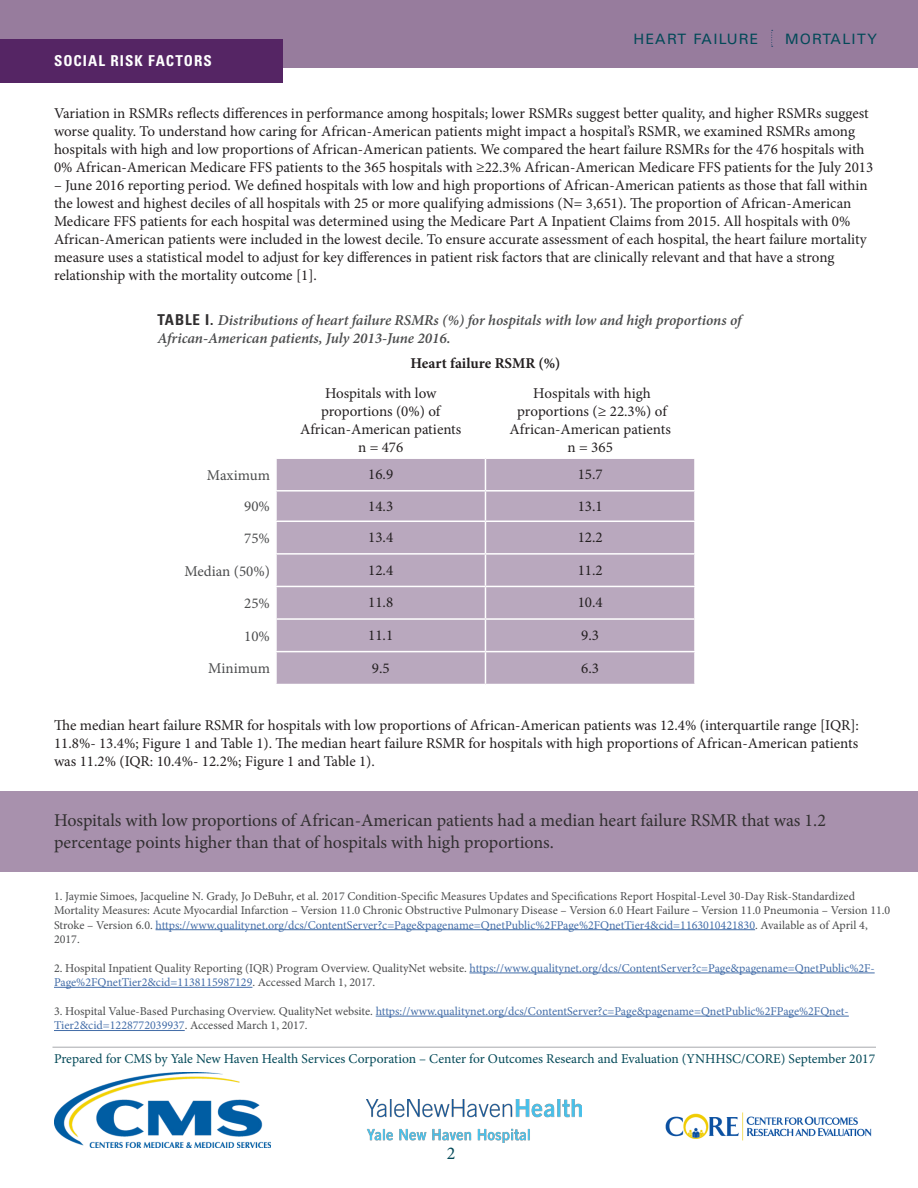
<style>
.page{position:relative;width:918px;height:1188px;background:#fff}
.page>*{position:absolute;margin:0;border:0;box-sizing:border-box;transform-origin:0 0}
.t1{font:18px/21.6px "Minion Pro";color:#312f30}
.t2{font:18px "Minion Pro";color:#034958}
.t3{font:15px/18px "Minion Pro";color:#231f20;text-align:center}
.t4{font:italic 600 15px/18px "Minion Pro";letter-spacing:-.005em;color:#4b4c4d}
.t5{font:15px "Minion Pro";color:#4b4c4d}
.t6{font:15px "Univers";letter-spacing:.07em;color:#034958}
.t7{font:700 15px "Minion Pro";color:#231f20}
.t8{font:700 condensed 15px "Univers";letter-spacing:.07em;color:#fff}
.t9{font:13.5px "Minion Pro";color:#034958}
.t10{font:12px/14.4px "Minion Pro";color:#4b4c4d}
.t11{font:12px/14.4px "Minion Pro";color:#436da8}
.s1{font-family:"Univers";font-weight:700;font-style:normal;font-stretch:condensed;color:#312f30}
.s2{color:#436da8}
.s3{color:#4b4c4d}
</style>
<div class="page">
<div style="left:0;top:0;width:918px;height:68px;background:#977c9d"></div>
<hr style="left:156px;top:929px;width:599px;height:1px;background:#436da8">
<hr style="left:470px;top:973px;width:405px;height:1px;background:#436da8">
<hr style="left:54px;top:987px;width:198px;height:1px;background:#436da8">
<hr style="left:376px;top:1016px;width:473px;height:1px;background:#436da8">
<hr style="left:54px;top:1030px;width:131px;height:1px;background:#436da8">
<svg style="left:771px;top:30px;width:2px;height:17px"></svg>
<div style="left:0;top:39px;width:283px;height:43px;background:#552564"></div>
<div style="left:0;top:791px;width:918px;height:81px;background:#a891ad"></div>
<div style="left:277px;top:459px;width:417px;height:225px;background:#b9a8be"></div>
<hr style="left:485px;top:459px;width:1px;height:31px;background:#fff">
<hr style="left:275px;top:490px;width:210px;height:2px;background:#fff">
<hr style="left:485px;top:490px;width:211px;height:2px;background:#fff">
<svg style="left:485px;top:492px;width:1px;height:29px"></svg>
<hr style="left:275px;top:521px;width:210px;height:1px;background:#fff">
<hr style="left:485px;top:521px;width:211px;height:1px;background:#fff">
<hr style="left:485px;top:522px;width:1px;height:31px;background:#fff">
<hr style="left:275px;top:553px;width:210px;height:2px;background:#fff">
<hr style="left:485px;top:553px;width:211px;height:2px;background:#fff">
<hr style="left:485px;top:555px;width:1px;height:31px;background:#fff">
<hr style="left:275px;top:586px;width:210px;height:1px;background:#fff">
<hr style="left:485px;top:586px;width:211px;height:1px;background:#fff">
<hr style="left:485px;top:587px;width:1px;height:31px;background:#fff">
<hr style="left:275px;top:618px;width:210px;height:2px;background:#fff">
<hr style="left:485px;top:618px;width:211px;height:2px;background:#fff">
<hr style="left:485px;top:620px;width:1px;height:31px;background:#fff">
<hr style="left:275px;top:651px;width:210px;height:1px;background:#fff">
<hr style="left:485px;top:651px;width:211px;height:1px;background:#fff">
<hr style="left:485px;top:652px;width:1px;height:32px;background:#fff">
<img style="left:54px;top:1073px;width:216px;height:75px">
<img style="left:665px;top:1112px;width:207px;height:29px">
<img style="left:366px;top:1099px;width:216px;height:43px">
<hr style="left:52px;top:1047px;width:824px;height:1px;background:#a8a9ad">
<p class="t8" style="left:54px;top:51px;width:159px">SOCIAL RISK FACTORS</p>
<p class="t6" style="left:633px;top:29px;width:126px">HEART FAILURE</p>
<p class="t6" style="left:785px;top:29px;width:94px">MORTALITY</p>
<p class="t3" style="left:54px;top:105px;width:821px;text-align:left">Variation in RSMRs reflects differences in performance among hospitals; lower RSMRs suggest better quality, and higher RSMRs suggest worse quality. To understand how caring for African-American patients might impact a hospital’s RSMR, we examined RSMRs among hospitals with high and low proportions of African-American patients. We compared the heart failure RSMRs for the 476 hospitals with 0% African-American Medicare FFS patients to the 365 hospitals with ≥22.3% African-American Medicare FFS patients for the July 2013</p>
<p class="t3" style="left:54px;top:177px;width:815px;text-align:left">– June 2016 reporting period. We defined hospitals with low and high proportions of African-American patients as those that fall within the lowest and highest deciles of all hospitals with 25 or more qualifying admissions (N= 3,651). The proportion of African-American Medicare FFS patients for each hospital was determined using the Medicare Part A Inpatient Claims from 2015. All hospitals with 0% African-American patients were included in the lowest decile. To ensure accurate assessment of each hospital, the heart failure mortality measure uses a statistical model to adjust for key differences in patient risk factors that are clinically relevant and that have a strong relationship with the mortality outcome [1].</p>
<p class="t4" style="left:157px;top:311px;width:586px"><span class="s1">TABLE I.</span> Distributions of heart failure RSMRs (%) for hospitals with low and high proportions of<br>African-American patients, July 2013-June 2016.</p>
<p class="t7" style="left:410px;top:353px;width:152px">Heart failure RSMR (%)</p>
<p class="t3" style="left:300px;top:384px;width:163px">Hospitals with low proportions (0%) of<br>African-American patients</p>
<p class="t3" style="left:358px;top:438px;width:47px">n = 476</p>
<p class="t3" style="left:510px;top:384px;width:163px">Hospitals with high proportions (≥ 22.3%) of<br>African-American patients</p>
<p class="t3" style="left:568px;top:438px;width:47px">n = 365</p>
<p class="t5" style="left:207px;top:465px;width:65px">Maximum</p>
<p class="t3" style="left:368px;top:465px;width:27px">16.9</p>
<p class="t3" style="left:578px;top:465px;width:27px">15.7</p>
<p class="t5" style="left:244px;top:497px;width:27px">90%</p>
<p class="t3" style="left:368px;top:497px;width:27px">14.3</p>
<p class="t3" style="left:578px;top:497px;width:27px">13.1</p>
<p class="t5" style="left:244px;top:528px;width:27px">75%</p>
<p class="t3" style="left:368px;top:529px;width:27px">13.4</p>
<p class="t3" style="left:578px;top:529px;width:27px">12.2</p>
<p class="t5" style="left:184px;top:561px;width:87px">Median (50%)</p>
<p class="t3" style="left:368px;top:561px;width:27px">12.4</p>
<p class="t3" style="left:578px;top:561px;width:27px">11.2</p>
<p class="t5" style="left:244px;top:593px;width:27px">25%</p>
<p class="t3" style="left:368px;top:594px;width:27px">11.8</p>
<p class="t3" style="left:578px;top:594px;width:27px">10.4</p>
<p class="t5" style="left:244px;top:626px;width:27px">10%</p>
<p class="t3" style="left:368px;top:626px;width:27px">11.1</p>
<p class="t3" style="left:581px;top:626px;width:19px">9.3</p>
<p class="t5" style="left:208px;top:659px;width:63px">Minimum</p>
<p class="t3" style="left:372px;top:659px;width:19px">9.5</p>
<p class="t3" style="left:581px;top:659px;width:19px">6.3</p>
<p class="t3" style="left:54px;top:717px;width:807px;text-align:justify">The median heart failure RSMR for hospitals with low proportions of African-American patients was 12.4% (interquartile range [IQR]:<br>11.8%- 13.4%; Figure 1 and Table 1). The median heart failure RSMR for hospitals with high proportions of African-American patients was 11.2% (IQR: 10.4%- 12.2%; Figure 1 and Table 1).</p>
<p class="t1" style="left:54px;top:810px;width:773px">Hospitals with low proportions of African-American patients had a median heart failure RSMR that was 1.2 percentage points higher than that of hospitals with high proportions.</p>
<p class="t10" style="left:54px;top:889px;width:838px">1. Jaymie Simoes, Jacqueline N. Grady, Jo DeBuhr, et al. 2017 Condition-Specific Measures Updates and Specifications Report Hospital-Level 30-Day Risk-Standardized Mortality Measures: Acute Myocardial Infarction – Version 11.0 Chronic Obstructive Pulmonary Disease – Version 6.0 Heart Failure – Version 11.0 Pneumonia – Version 11.0<br>Stroke – Version 6.0. <span class="s2">https://www.qualitynet.org/dcs/ContentServer?c=Page&amp;pagename=QnetPublic%2FPage%2FQnetTier4&amp;cid=1163010421830</span>. Available as of April 4, 2017.</p>
<p class="t11" style="left:54px;top:961px;width:822px"><span class="s3">2. Hospital Inpatient Quality Reporting (IQR) Program Overview. QualityNet website.</span> https://www.qualitynet.org/dcs/ContentServer?c=Page&amp;pagename=QnetPublic%2F-<br>Page%2FQnetTier2&amp;cid=1138115987129<span class="s3">. Accessed March 1, 2017.</span></p>
<p class="t11" style="left:54px;top:1004px;width:796px"><span class="s3">3. Hospital Value-Based Purchasing Overview. QualityNet website.</span> https://www.qualitynet.org/dcs/ContentServer?c=Page&amp;pagename=QnetPublic%2FPage%2FQnet-<br>Tier2&amp;cid=1228772039937<span class="s3">. Accessed March 1, 2017.</span></p>
<p class="t9" style="left:54px;top:1049px;width:823px">Prepared for CMS by Yale New Haven Health Services Corporation – Center for Outcomes Research and Evaluation (YNHHSC/CORE) September 2017</p>
<p class="t2" style="left:447px;top:1141px;width:10px">2</p>
</div>
